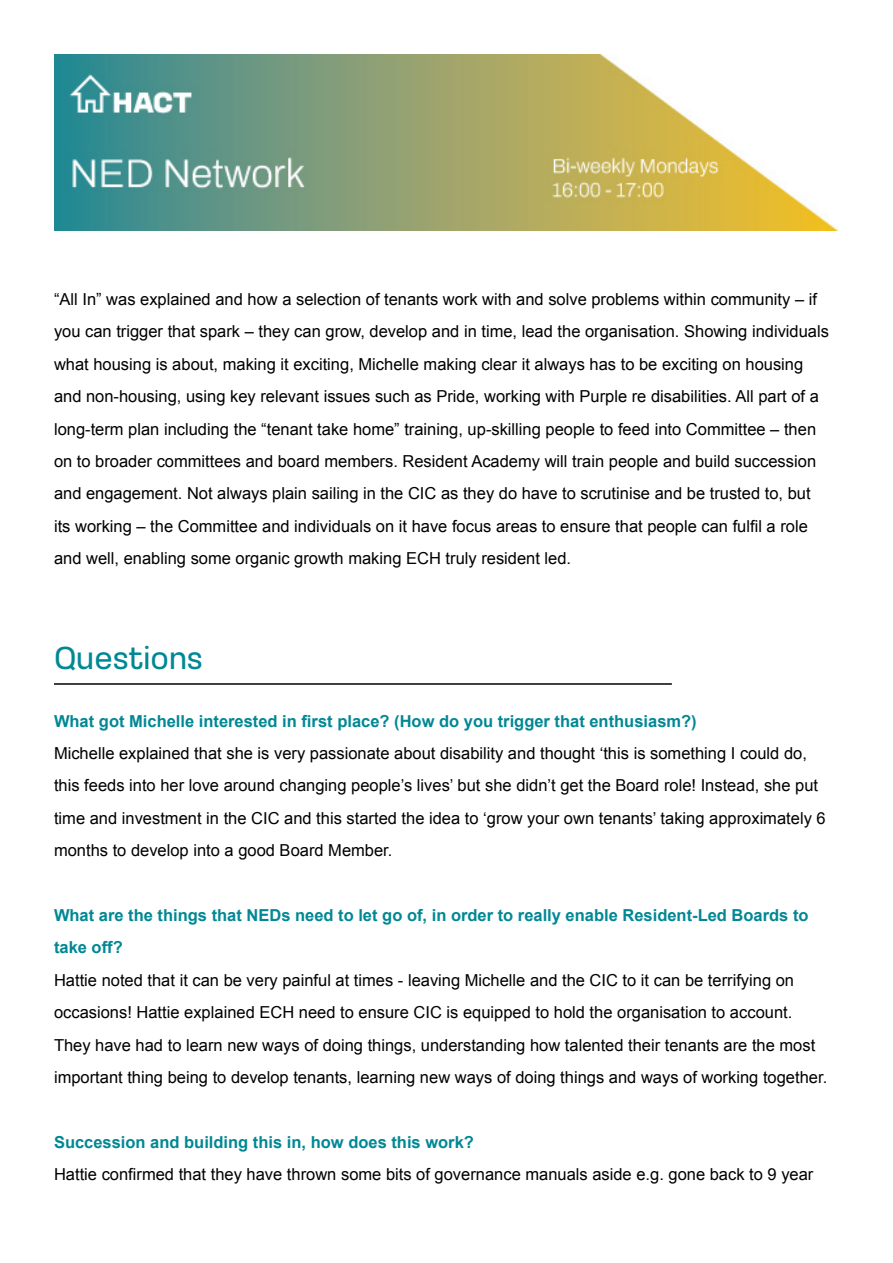
<style>
.page{position:relative;width:893px;height:1263px;background:#fff}
.page>*{position:absolute;margin:0;border:0;box-sizing:border-box;transform-origin:0 0}
.t1{font:33px "Loos Normal";color:#008894}
.t2{font:16.5px/32.4px "Arial";color:#000}
.t3{font:700 16.5px/32.4px "Arial";color:#008894}
</style>
<div class="page">
<img style="left:54px;top:54px;width:785px;height:177px">
<hr style="left:54px;top:683px;width:618px;height:2px;background:#000">
<p class="t2" style="left:54px;top:283px;width:776px">“All In” was explained and how a selection of tenants work with and solve problems within community – if you can trigger that spark – they can grow, develop and in time, lead the organisation. Showing individuals what housing is about, making it exciting, Michelle making clear it always has to be exciting on housing and non-housing, using key relevant issues such as Pride, working with Purple re disabilities. All part of a long-term plan including the “tenant take home” training, up-skilling people to feed into Committee – then on to broader committees and board members. Resident Academy will train people and build succession and engagement. Not always plain sailing in the CIC as they do have to scrutinise and be trusted to, but its working – the Committee and individuals on it have focus areas to ensure that people can fulfil a role and well, enabling some organic growth making ECH truly resident led.</p>
<h1 class="t1" style="left:54px;top:635px;width:150px">Questions</h1>
<p class="t3" style="left:54px;top:705px;width:644px">What got Michelle interested in first place? (How do you trigger that enthusiasm?)</p>
<p class="t2" style="left:54px;top:737px;width:773px">Michelle explained that she is very passionate about disability and thought ‘this is something I could do, this feeds into her love around changing people’s lives’ but she didn’t get the Board role! Instead, she put time and investment in the CIC and this started the idea to ‘grow your own tenants’ taking approximately 6 months to develop into a good Board Member.</p>
<p class="t3" style="left:54px;top:899px;width:756px">What are the things that NEDs need to let go of, in order to really enable Resident-Led Boards to take off?</p>
<p class="t2" style="left:54px;top:964px;width:775px">Hattie noted that it can be very painful at times - leaving Michelle and the CIC to it can be terrifying on occasions! Hattie explained ECH need to ensure CIC is equipped to hold the organisation to account.<br>They have had to learn new ways of doing things, understanding how talented their tenants are the most important thing being to develop tenants, learning new ways of doing things and ways of working together.</p>
<p class="t3" style="left:54px;top:1126px;width:421px">Succession and building this in, how does this work?</p>
<p class="t2" style="left:54px;top:1158px;width:761px">Hattie confirmed that they have thrown some bits of governance manuals aside e.g. gone back to 9 year</p>
</div>
